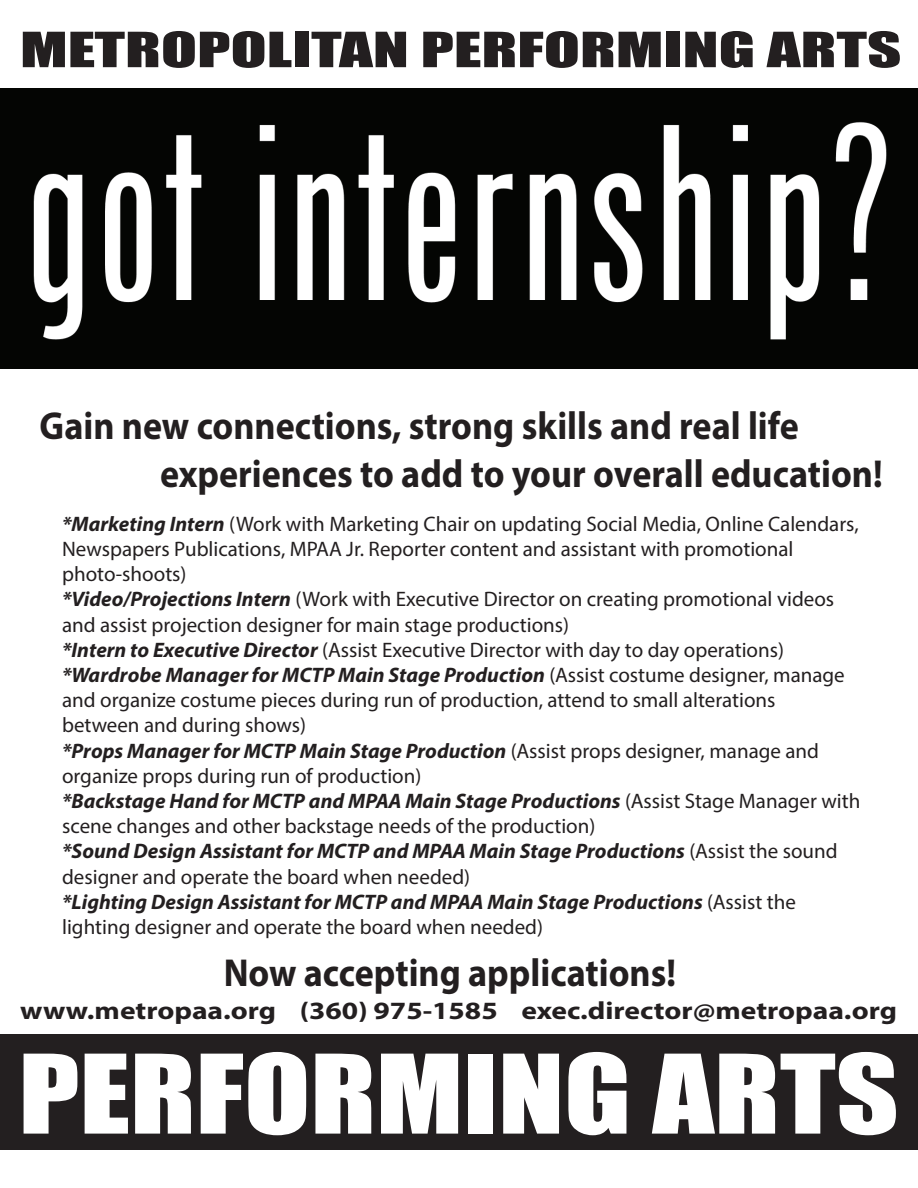
<style>
.page{position:relative;width:918px;height:1188px;background:#fff}
.page>*{position:absolute;margin:0;border:0;box-sizing:border-box;transform-origin:0 0}
.t1{font:101.1px "Impact";color:#fff;scale:1.2 1}
.t2{font:44.85px "Impact";color:#231f20;scale:1.48 1}
.t3{font:700 39.15px/48.2px "Myriad Pro";color:#231f20;scale:.92 1}
.t4{font:700 24.9px "Myriad Pro";color:#231f20;scale:1.18 1}
.t5{font:21px/25.2px "Myriad Pro";color:#231f20}
.s1{font-weight:700;font-style:italic}
</style>
<div class="page">
<div style="left:0;top:1034px;width:918px;height:116px;background:#231f20"></div>
<img style="left:0;top:88px;width:918px;height:280px">
<h2 class="t2" style="left:20px;top:15px;width:597px">METROPOLITAN PERFORMING ARTS</h2>
<h3 class="t3" style="left:160px;top:400px;width:787px;text-indent:-120px">Gain new connections, strong skills and real life experiences to add to your overall education!</h3>
<p class="t5" style="left:62px;top:511px;width:800px"><span class="s1">*Marketing Intern</span> (Work with Marketing Chair on updating Social Media, Online Calendars, Newspapers Publications, MPAA Jr. Reporter content and assistant with promotional photo-shoots)<br><span class="s1">*Video/Projections Intern</span> (Work with Executive Director on creating promotional videos and assist projection designer for main stage productions)<br><span class="s1">*Intern to Executive Director</span> (Assist Executive Director with day to day operations) <span class="s1">*Wardrobe Manager for MCTP Main Stage Production</span> (Assist costume designer, manage and organize costume pieces during run of production, attend to small alterations<br>between and during shows)<br><span class="s1">*Props Manager for MCTP Main Stage Production</span> (Assist props designer, manage and organize props during run of production)<br><span class="s1">*Backstage Hand for MCTP and MPAA Main Stage Productions</span> (Assist Stage Manager with scene changes and other backstage needs of the production)<br><span class="s1">*Sound Design Assistant for MCTP and MPAA Main Stage Productions</span> (Assist the sound designer and operate the board when needed)<br><span class="s1">*Lighting Design Assistant for MCTP and MPAA Main Stage Productions</span> (Assist the lighting designer and operate the board when needed)</p>
<h3 class="t3" style="left:224px;top:947px;width:493px">Now accepting applications!</h3>
<p class="t4" style="left:20px;top:994px;width:745px">www.metropaa.org (360) 975-1585 exec.director@metropaa.org</p>
<h1 class="t1" style="left:19px;top:1016px;width:735px">PERFORMING ARTS</h1>
</div>
